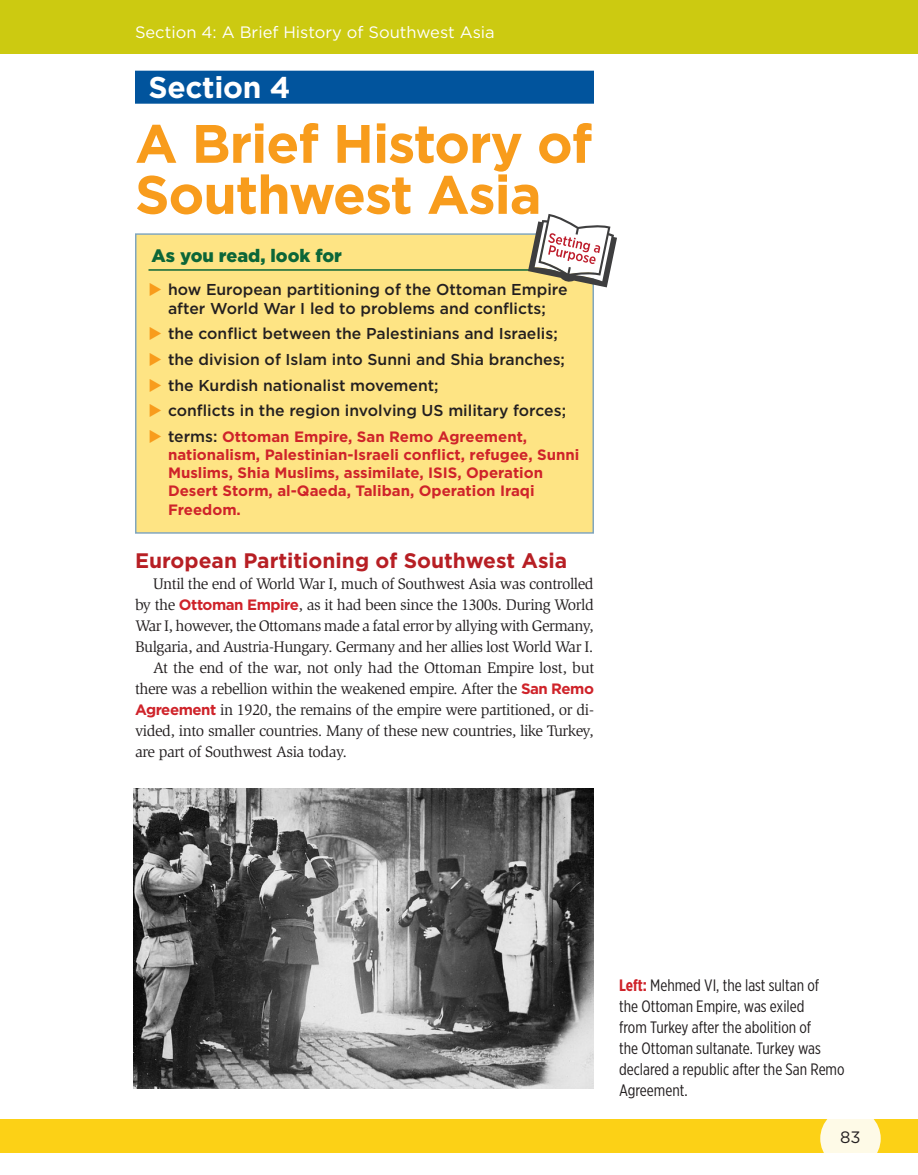
<style>
.page{position:relative;width:918px;height:1175px;background:#fff}
.page>*{position:absolute;margin:0;border:0;box-sizing:border-box;transform-origin:0 0}
.WS__A-T__-_Section_T{font:700 54px/51px "Gotham";letter-spacing:-.02em;color:#f89c1c}
.WS__A-N__-__section{font:700 30px "Gotham";letter-spacing:-.01em;color:#fff}
.WS_-__B__Subtitle__r{font:700 21px "Gotham";color:#b71f24}
.WS_-__As_your_read{font:900 18px "Gotham";color:#0c6638}
.WS_-_Caption_txt{font:16.5px/21px "Gotham X Narrow";color:#231f20}
.PAGE_HEADER__right_s{font:16.5px "Gotham";color:#fff}
.t1{font:16.5px "Gotham";color:#231f20}
.WS_-_body_copy_JUSTI{font:15.75px/21px "Slimbach Std";letter-spacing:-.03em;color:#231f20;text-align:justify}
.WS_-_As_you_read___R{font:500 15.75px/18.9px "Gotham";color:#231f20;text-align:center}
.WS_-_As_you_read___R-2{font:700 15px/18.3px "Gotham";color:#cf232a}
.s1{color:#f89c1c}
.s2{font-weight:500;font-size:15.75px;color:#231f20}
.s3{font-family:"Gotham";font-weight:700;font-size:15px;color:#cf232a}
.s4{font-weight:700;color:#cf232a}
</style>
<div class="page">
<div style="left:135px;top:233px;width:459px;height:300px;background:#fee484"></div>
<div style="left:135px;top:71px;width:459px;height:33px;background:#01549d"></div>
<hr style="left:148px;top:269px;width:432px;height:2px;background:#0c6638">
<svg style="left:528px;top:214px;width:89px;height:73px"></svg>
<img style="left:133px;top:788px;width:461px;height:300px">
<div style="left:0;top:1119px;width:918px;height:33px;background:#fcd116"></div>
<div style="left:0;top:0;width:918px;height:54px;background:#ccca11"></div>
<svg style="left:820px;top:1108px;width:61px;height:60px;fill:#fefae7"></svg>
<p class="PAGE_HEADER__right_s" style="left:135px;top:22px;width:361px">Section 4: A Brief History of Southwest Asia</p>
<p class="WS__A-N__-__section" style="left:148px;top:68px;width:144px">Section 4</p>
<p class="WS__A-T__-_Section_T" style="left:135px;top:118px;width:459px">A Brief History of<br>Southwest Asia</p>
<p class="WS_-__As_your_read" style="left:152px;top:244px;width:192px">As you read, look for</p>
<p class="WS_-_As_you_read___R" style="left:148px;top:280px;width:421px"><span class="s1">◆</span> how European partitioning of the Ottoman Empire after World War I led to problems and conflicts;</p>
<p class="WS_-_As_you_read___R" style="left:148px;top:324px;width:411px"><span class="s1">◆</span> the conflict between the Palestinians and Israelis;</p>
<p class="WS_-_As_you_read___R" style="left:148px;top:350px;width:418px"><span class="s1">◆</span> the division of Islam into Sunni and Shia branches;</p>
<p class="WS_-_As_you_read___R" style="left:148px;top:375px;width:292px"><span class="s1">◆</span> the Kurdish nationalist movement;</p>
<p class="WS_-_As_you_read___R" style="left:148px;top:401px;width:419px"><span class="s1">◆</span> conflicts in the region involving US military forces;</p>
<p class="WS_-_As_you_read___R-2" style="left:168px;top:427px;width:413px;text-indent:-20px"><span class="s1">◆</span> <span class="s2">terms:</span> Ottoman Empire, San Remo Agreement, nationalism, Palestinian-Israeli conflict, refugee, Sunni Muslims, Shia Muslims, assimilate, ISIS, Operation Desert Storm, al-Qaeda, Taliban, Operation Iraqi Freedom.</p>
<p class="WS_-__B__Subtitle__r" style="left:135px;top:546px;width:434px">European Partitioning of Southwest Asia</p>
<p class="WS_-_body_copy_JUSTI" style="left:135px;top:573px;width:460px;text-indent:18px">Until the end of World War I, much of Southwest Asia was controlled by the <span class="s3">Ottoman Empire</span>, as it had been since the 1300s. During World War I, however, the Ottomans made a fatal error by allying with Germany, Bulgaria, and Austria-Hungary. Germany and her allies lost World War I.</p>
<p class="WS_-_body_copy_JUSTI" style="left:135px;top:657px;width:461px;text-indent:18px">At the end of the war, not only had the Ottoman Empire lost, but there was a rebellion within the weakened empire. After the <span class="s3">San Remo Agreement</span> in 1920, the remains of the empire were partitioned, or di&shy;vided, into smaller countries. Many of these new countries, like Turkey, are part of Southwest Asia today.</p>
<p class="WS_-_Caption_txt" style="left:619px;top:974px;width:227px"><span class="s4">Left:</span> Mehmed VI, the last sultan of<br>the Ottoman Empire, was exiled<br>from Turkey after the abolition of<br>the Ottoman sultanate. Turkey was declared a republic after the San Remo<br>Agreement.</p>
<p class="t1" style="left:840px;top:1126px;width:22px">83</p>
</div>
